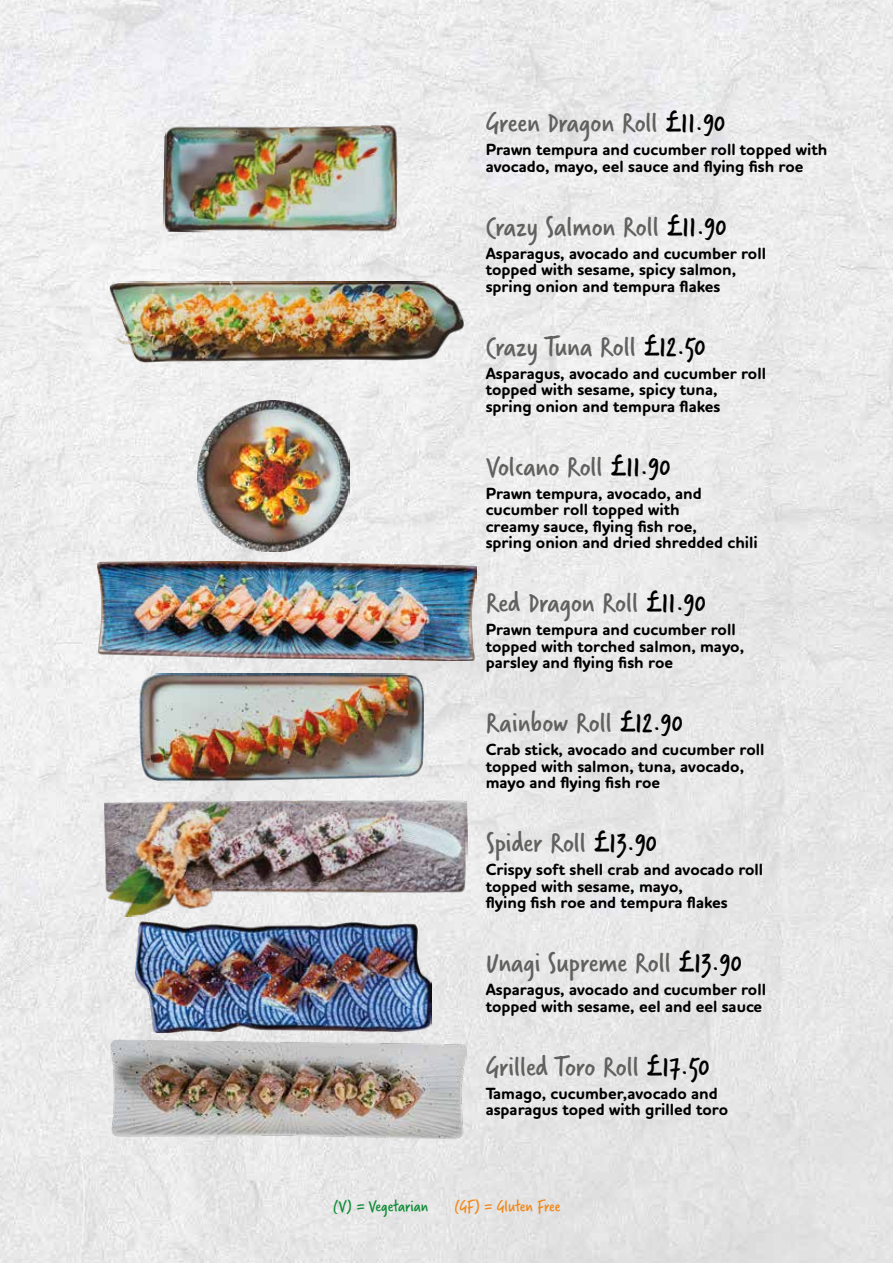
<style>
.page{position:relative;width:893px;height:1263px;background:#fff}
.page>*{position:absolute;margin:0;border:0;box-sizing:border-box;transform-origin:0 0}
.t1{font:30px "Verveine";color:#616160}
.t2{font:17.25px "Verveine";color:#f1881b}
.t3{font:17.25px "Verveine";color:#118d38}
.t4{font:700 16.5px/16.5px "Houschka Rounded";color:#000}
.s1{color:#000}
</style>
<div class="page">
<img style="left:0;top:0;width:893px;height:1263px">
<img style="left:109px;top:282px;width:355px;height:81px">
<img style="left:140px;top:673px;width:283px;height:107px">
<img style="left:162px;top:121px;width:237px;height:116px">
<img style="left:135px;top:922px;width:297px;height:111px">
<img style="left:197px;top:401px;width:152px;height:151px">
<img style="left:104px;top:795px;width:365px;height:122px">
<img style="left:97px;top:561px;width:379px;height:100px">
<img style="left:111px;top:1039px;width:355px;height:99px">
<h1 class="t1" style="left:486px;top:102px;width:241px">Green Dragon Roll <span class="s1">£11.90</span></h1>
<p class="t4" style="left:486px;top:142px;width:343px">Prawn tempura and cucumber roll topped with avocado, mayo, eel sauce and flying fish roe</p>
<h1 class="t1" style="left:486px;top:206px;width:243px">Crazy Salmon Roll <span class="s1">£11.90</span></h1>
<p class="t4" style="left:486px;top:245px;width:282px">Asparagus, avocado and cucumber roll topped with sesame, spicy salmon, spring onion and tempura flakes</p>
<h1 class="t1" style="left:486px;top:326px;width:222px">Crazy Tuna Roll <span class="s1">£12.50</span></h1>
<p class="t4" style="left:486px;top:365px;width:282px">Asparagus, avocado and cucumber roll topped with sesame, spicy tuna, spring onion and tempura flakes</p>
<h1 class="t1" style="left:486px;top:446px;width:186px">Volcano Roll <span class="s1">£11.90</span></h1>
<p class="t4" style="left:486px;top:485px;width:274px">Prawn tempura, avocado, and cucumber roll topped with<br>creamy sauce, flying fish roe,<br>spring onion and dried shredded chili</p>
<h1 class="t1" style="left:486px;top:582px;width:222px">Red Dragon Roll <span class="s1">£11.90</span></h1>
<p class="t4" style="left:486px;top:622px;width:260px">Prawn tempura and cucumber roll topped with torched salmon, mayo, parsley and flying fish roe</p>
<h1 class="t1" style="left:486px;top:702px;width:199px">Rainbow Roll <span class="s1">£12.90</span></h1>
<p class="t4" style="left:486px;top:742px;width:280px">Crab stick, avocado and cucumber roll topped with salmon, tuna, avocado, mayo and flying fish roe</p>
<h1 class="t1" style="left:486px;top:822px;width:173px">Spider Roll <span class="s1">£13.90</span></h1>
<p class="t4" style="left:486px;top:862px;width:279px">Crispy soft shell crab and avocado roll topped with sesame, mayo,<br>flying fish roe and tempura flakes</p>
<h1 class="t1" style="left:486px;top:942px;width:258px">Unagi Supreme Roll <span class="s1">£13.90</span></h1>
<p class="t4" style="left:486px;top:982px;width:282px">Asparagus, avocado and cucumber roll topped with sesame, eel and eel sauce</p>
<h1 class="t1" style="left:486px;top:1046px;width:225px">Grilled Toro Roll <span class="s1">£17.50</span></h1>
<p class="t4" style="left:486px;top:1085px;width:244px">Tamago, cucumber,avocado and asparagus toped with grilled toro</p>
<p class="t3" style="left:333px;top:1194px;width:97px">(V) = Vegetarian</p>
<p class="t2" style="left:454px;top:1194px;width:107px">(GF) = Gluten Free</p>
</div>
